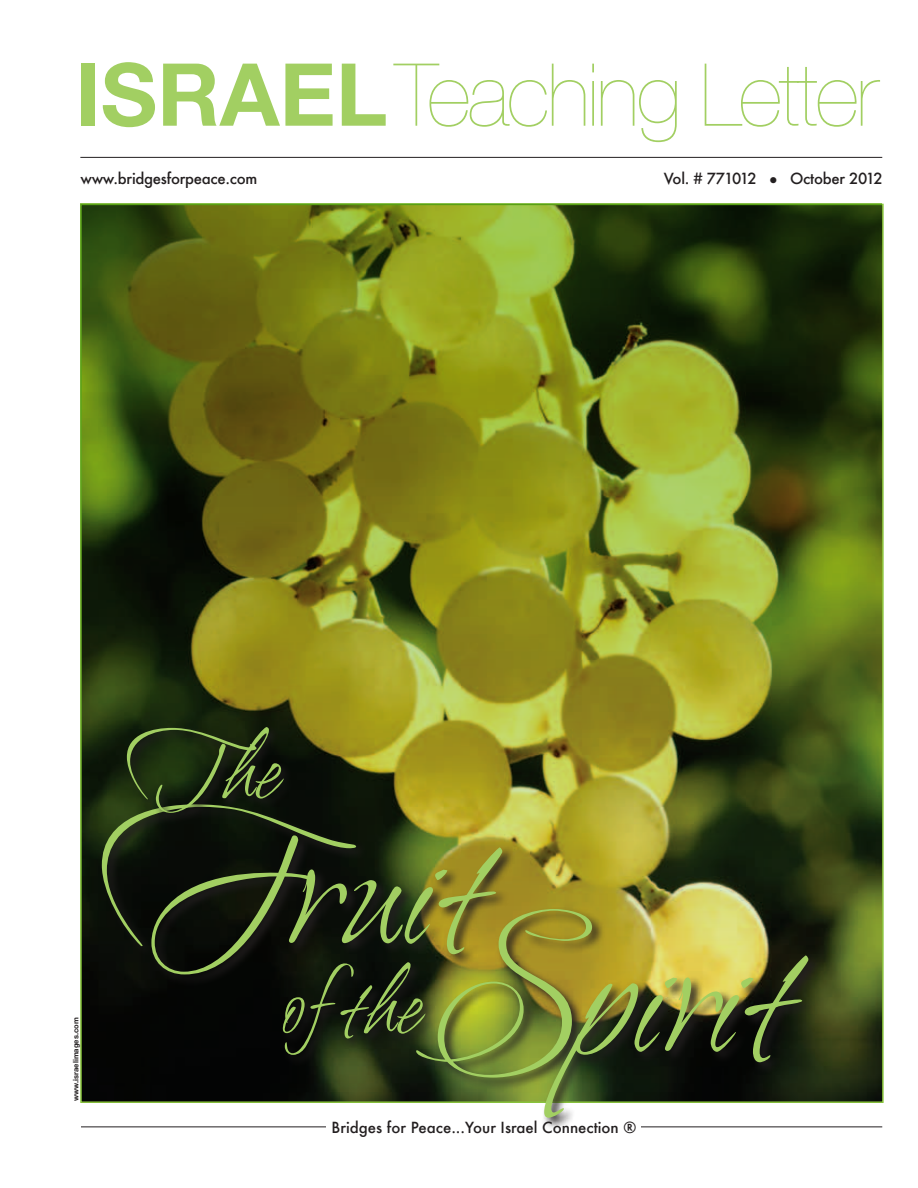
<style>
.page{position:relative;width:918px;height:1188px;background:#fff}
.page>*{position:absolute;margin:0;border:0;box-sizing:border-box;transform-origin:0 0}
.t1{font:210px "Ambiance Coalesce";color:#a2cf62}
.t2{font:105px "Ambiance Coalesce";color:#a2cf62}
.t3{font:200 87px "Helvetica Neue LT Std";letter-spacing:-.03em;color:#a2cf62}
.t4{font:500 15px "Futura";letter-spacing:-.015em;color:#231f20}
.t5{font:700 7.5px "Helvetica Neue LT Std";color:#231f20}
.s1{font-weight:700}
.s2{font-size:105px}
</style>
<div class="page">
<img style="left:83px;top:207px;width:798px;height:893px">
<hr style="left:81px;top:1126px;width:801px;height:1px;background:#231f20">
<div style="left:326px;top:1118px;width:315px;height:25px;background:#fff"></div>
<hr style="left:80px;top:157px;width:802px;height:1px;background:#231f20">
<svg style="left:99px;top:801px;width:416px;height:186px;fill:#0d1209"></svg>
<svg style="left:124px;top:724px;width:171px;height:101px"></svg>
<svg style="left:280px;top:959px;width:133px;height:108px;fill:#0f130d"></svg>
<svg style="left:413px;top:906px;width:407px;height:222px"></svg>
<h3 class="t3" style="left:75px;top:45px;width:805px"><span class="s1">ISRAEL</span>Teaching Letter</h3>
<p class="t4" style="left:80px;top:168px;width:178px">www.bridgesforpeace.com</p>
<p class="t4" style="left:664px;top:168px;width:221px">Vol. # 771012 ● October 2012</p>
<p class="t5" style="left:71px;top:1101px;width:85px;rotate:-90deg">WWW.ISRAELIMAGES.COM</p>
<h2 class="t2" style="left:122px;top:699px;width:160px">The</h2>
<h1 class="t1" style="left:91px;top:745px;width:398px">Fruit</h1>
<h1 class="t1" style="left:279px;top:853px;width:516px"><span class="s2">of the</span>Spirit</h1>
<p class="t4" style="left:332px;top:1117px;width:306px">Bridges for Peace...Your Israel Connection ®</p>
</div>
